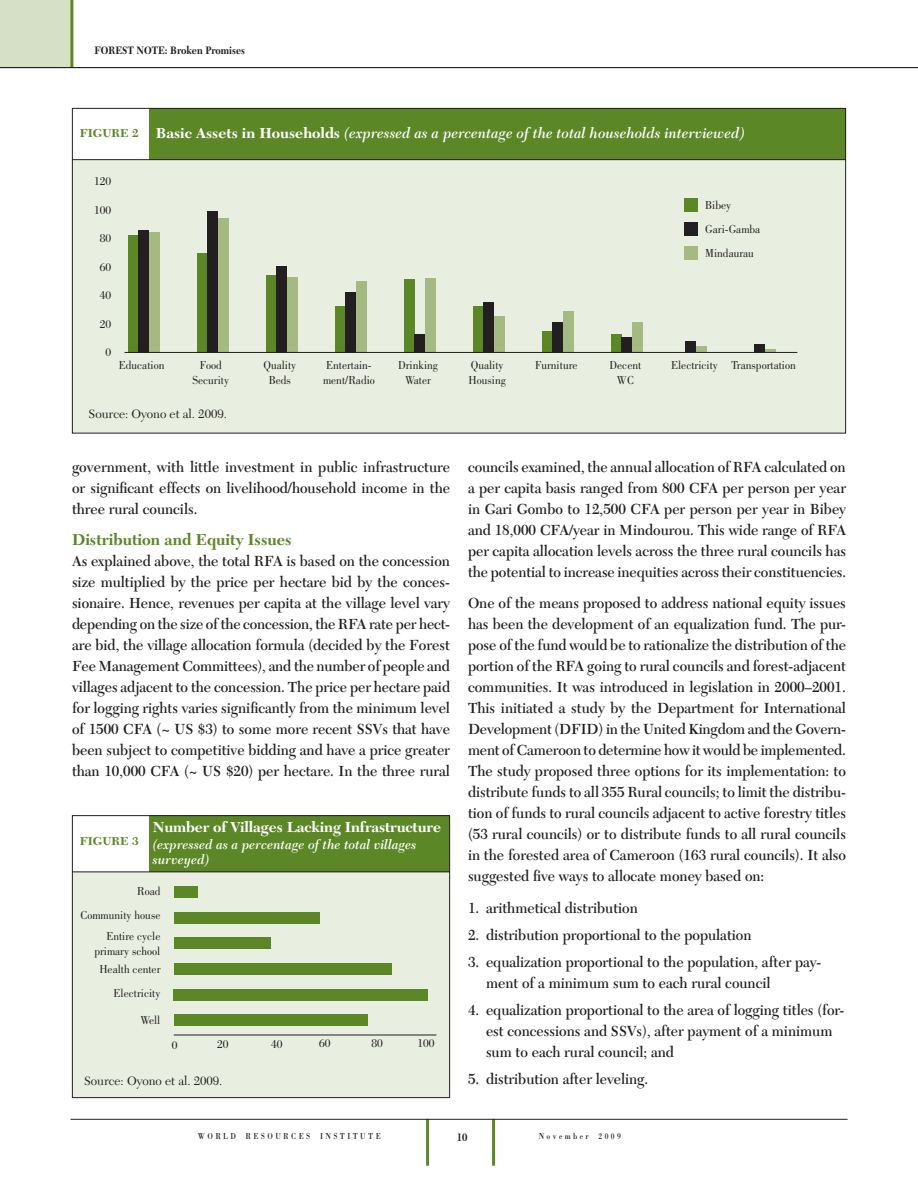
<style>
.page{position:relative;width:918px;height:1188px;background:#fff}
.page>*{position:absolute;margin:0;border:0;box-sizing:border-box;transform-origin:0 0}
.t1{font:700 16.5px "New Caledonia";color:#5c8727;scale:.95 1}
.t2{font:600 15.3px/21px "New Caledonia";color:#231f20;text-align:justify;scale:.95 1}
.t3{font:italic 600 15px "New Caledonia";color:#fff}
.t4{font:700 15px "New Caledonia";letter-spacing:-.01em;color:#fff}
.t5{font:italic 600 13.5px/15px "New Caledonia";color:#fff}
.t6{font:12.75px "New Caledonia";color:#231f20}
.t7{font:12px/15px "Bodoni";color:#231f20;text-align:center;scale:.95 1}
.t8{font:700 12px "New Caledonia";color:#5c8727}
.t9{font:700 11.25px "New Caledonia";color:#231f20;scale:.85 1}
.t10{font:9px "Bodoni Std";letter-spacing:.31em;color:#231f20;scale:.85 1}
.s1{font-weight:700;font-style:normal;font-size:12px;color:#5c8727}
.s2{font-weight:700;font-style:normal}
</style>
<div class="page">
<div style="left:0;top:0;width:71px;height:67px;background:#d5e0c6"></div>
<hr style="left:70px;top:0;width:3px;height:67px;background:#5c8727">
<hr style="left:426px;top:1119px;width:3px;height:47px;background:#5c8727">
<hr style="left:492px;top:1119px;width:3px;height:47px;background:#5c8727">
<hr style="left:71px;top:1119px;width:777px;height:1px;background:#231f20">
<hr style="left:0;top:67px;width:918px;height:1px;background:#231f20">
<div style="left:72px;top:815px;width:378px;height:283px;background:#e9efe0"></div>
<div style="left:72px;top:815px;width:378px;height:57px;background:#5c8727"></div>
<div style="left:72px;top:815px;width:76px;height:57px;background:#fff"></div>
<div style="left:72px;top:815px;width:378px;height:283px;border:1px solid #231f20"></div>
<hr style="left:72px;top:872px;width:378px;height:1px;background:#231f20">
<hr style="left:174px;top:1035px;width:262px;height:1px;background:#231f20">
<div style="left:174px;top:886px;width:24px;height:12px;background:#5c8727"></div>
<div style="left:174px;top:1015px;width:194px;height:11px;background:#5c8727"></div>
<div style="left:174px;top:989px;width:254px;height:11px;background:#5c8727"></div>
<div style="left:174px;top:964px;width:218px;height:11px;background:#5c8727"></div>
<div style="left:174px;top:938px;width:96px;height:11px;background:#5c8727"></div>
<div style="left:174px;top:912px;width:145px;height:11px;background:#5c8727"></div>
<div style="left:72px;top:108px;width:774px;height:325px;background:#e9efe0"></div>
<div style="left:72px;top:108px;width:774px;height:51px;background:#5c8727"></div>
<div style="left:72px;top:108px;width:76px;height:51px;background:#fff"></div>
<hr style="left:72px;top:159px;width:774px;height:1px;background:#231f20">
<div style="left:128px;top:235px;width:11px;height:118px;background:#5c8727"></div>
<div style="left:149px;top:232px;width:11px;height:121px;background:#a4ba82"></div>
<div style="left:139px;top:231px;width:10px;height:122px;background:#231f20"></div>
<div style="left:197px;top:253px;width:11px;height:100px;background:#5c8727"></div>
<div style="left:218px;top:219px;width:11px;height:134px;background:#a4ba82"></div>
<div style="left:208px;top:211px;width:10px;height:142px;background:#231f20"></div>
<div style="left:266px;top:276px;width:11px;height:77px;background:#5c8727"></div>
<div style="left:287px;top:277px;width:11px;height:76px;background:#a4ba82"></div>
<div style="left:277px;top:267px;width:10px;height:86px;background:#231f20"></div>
<div style="left:335px;top:307px;width:11px;height:46px;background:#5c8727"></div>
<div style="left:356px;top:282px;width:11px;height:71px;background:#a4ba82"></div>
<div style="left:346px;top:292px;width:10px;height:61px;background:#231f20"></div>
<div style="left:404px;top:279px;width:11px;height:74px;background:#5c8727"></div>
<div style="left:425px;top:279px;width:11px;height:74px;background:#a4ba82"></div>
<div style="left:415px;top:334px;width:10px;height:19px;background:#231f20"></div>
<div style="left:473px;top:306px;width:10px;height:47px;background:#5c8727"></div>
<div style="left:494px;top:316px;width:11px;height:37px;background:#a4ba82"></div>
<div style="left:483px;top:303px;width:11px;height:50px;background:#231f20"></div>
<div style="left:542px;top:331px;width:10px;height:22px;background:#5c8727"></div>
<div style="left:563px;top:312px;width:11px;height:41px;background:#a4ba82"></div>
<div style="left:552px;top:322px;width:11px;height:31px;background:#231f20"></div>
<div style="left:611px;top:334px;width:10px;height:19px;background:#5c8727"></div>
<div style="left:632px;top:322px;width:11px;height:31px;background:#a4ba82"></div>
<div style="left:621px;top:337px;width:11px;height:16px;background:#231f20"></div>
<div style="left:696px;top:346px;width:11px;height:7px;background:#a4ba82"></div>
<div style="left:685px;top:342px;width:11px;height:11px;background:#231f20"></div>
<svg style="left:765px;top:350px;width:11px;height:2px"></svg>
<div style="left:754px;top:344px;width:11px;height:9px;background:#231f20"></div>
<hr style="left:125px;top:352px;width:672px;height:1px;background:#231f20">
<div style="left:684px;top:198px;width:13px;height:13px;background:#5c8727"></div>
<div style="left:684px;top:247px;width:13px;height:13px;background:#a4ba82"></div>
<div style="left:684px;top:222px;width:13px;height:14px;background:#231f20"></div>
<p class="t9" style="left:95px;top:43px;width:179px">Forest Note: Broken Promises</p>
<p class="t3" style="left:80px;top:125px;width:667px"><span class="s1">FIGURE 2</span> <span class="s2">Basic Assets in Households</span> (expressed as a percentage of the total households interviewed)</p>
<p class="t7" style="left:94px;top:174px;width:19px">120</p>
<p class="t7" style="left:94px;top:202px;width:19px">100</p>
<p class="t7" style="left:100px;top:231px;width:13px">80</p>
<p class="t7" style="left:100px;top:259px;width:13px">60</p>
<p class="t7" style="left:100px;top:288px;width:13px">40</p>
<p class="t7" style="left:100px;top:316px;width:13px">20</p>
<p class="t7" style="left:105px;top:345px;width:8px">0</p>
<p class="t7" style="left:705px;top:193px;width:59px;line-height:24px;text-align:left">Bibey<br>Gari-Gamba<br>Mindaurau</p>
<p class="t7" style="left:119px;top:358px;width:49px">Education</p>
<p class="t7" style="left:192px;top:358px;width:40px">Food<br>Security</p>
<p class="t7" style="left:263px;top:358px;width:36px">Quality<br>Beds</p>
<p class="t7" style="left:323px;top:358px;width:56px;text-align:left">Entertain&shy;ment/Radio</p>
<p class="t7" style="left:398px;top:358px;width:43px">Drinking<br>Water</p>
<p class="t7" style="left:469px;top:358px;width:41px;text-align:left">Quality<br>Housing</p>
<p class="t7" style="left:535px;top:358px;width:46px">Furniture</p>
<p class="t7" style="left:610px;top:358px;width:35px">Decent<br>WC</p>
<p class="t7" style="left:671px;top:358px;width:133px">Electricity Transportation</p>
<p class="t6" style="left:89px;top:407px;width:140px">Source: Oyono et al. 2009.</p>
<p class="t2" style="left:72px;top:456px;width:400px">government, with little investment in public infrastructure or significant effects on livelihood/household income in the three rural councils.</p>
<p class="t1" style="left:72px;top:530px;width:233px">Distribution and Equity Issues</p>
<p class="t2" style="left:72px;top:551px;width:399px">As explained above, the total RFA is based on the concession size multiplied by the price per hectare bid by the conces&shy;sionaire. Hence, revenues per capita at the village level vary depending on the size of the concession, the RFA rate per hect&shy;are bid, the village allocation formula (decided by the Forest Fee Management Committees), and the number of people and villages adjacent to the concession. The price per hectare paid for logging rights varies significantly from the minimum level of 1500 CFA (~ US $3) to some more recent SSVs that have been subject to competitive bidding and have a price greater than 10,000 CFA (~ US $20) per hectare. In the three rural</p>
<p class="t4" style="left:153px;top:818px;width:290px">Number of Villages Lacking Infrastructure</p>
<p class="t5" style="left:153px;top:837px;width:265px">(expressed as a percentage of the total villages surveyed)</p>
<p class="t7" style="left:80px;top:879px;width:86px;line-height:24px;text-align:right">Road<br>Community house</p>
<p class="t7" style="left:94px;top:929px;width:71px;text-align:right">Entire cycle primary school</p>
<p class="t7" style="left:99px;top:957px;width:66px;line-height:24px;text-align:right">Health center<br>Electricity</p>
<p class="t7" style="left:140px;top:1013px;width:23px">Well</p>
<p class="t7" style="left:172px;top:1037px;width:8px">0</p>
<p class="t7" style="left:217px;top:1037px;width:14px">20</p>
<p class="t7" style="left:271px;top:1037px;width:14px">40</p>
<p class="t7" style="left:319px;top:1035px;width:14px">60</p>
<p class="t7" style="left:371px;top:1035px;width:14px">80</p>
<p class="t7" style="left:418px;top:1036px;width:19px">100</p>
<p class="t6" style="left:84px;top:1073px;width:140px">Source: Oyono et al. 2009.</p>
<p class="t8" style="left:80px;top:834px;width:61px">FIGURE 3</p>
<p class="t2" style="left:468px;top:456px;width:400px">councils examined, the annual allocation of RFA calculated on a per capita basis ranged from 800 CFA per person per year in Gari Gombo to 12,500 CFA per person per year in Bibey and 18,000 CFA/year in Mindourou. This wide range of RFA per capita allocation levels across the three rural councils has the potential to increase inequities across their constituencies.</p>
<p class="t2" style="left:468px;top:593px;width:399px">One of the means proposed to address national equity issues has been the development of an equalization fund. The pur&shy;pose of the fund would be to rationalize the distribution of the portion of the RFA going to rural councils and forest-adjacent communities. It was introduced in legislation in 2000–2001.<br>This initiated a study by the Department for International Development (DFID) in the United Kingdom and the Govern&shy;ment of Cameroon to determine how it would be implemented.<br>The study proposed three options for its implementation: to distribute funds to all 355 Rural councils; to limit the distribu&shy;tion of funds to rural councils adjacent to active forestry titles (53 rural councils) or to distribute funds to all rural councils in the forested area of Cameroon (163 rural councils). It also suggested five ways to allocate money based on:</p>
<p class="t2" style="left:468px;top:898px;width:180px">1. arithmetical distribution</p>
<p class="t2" style="left:468px;top:925px;width:300px">2. distribution proportional to the population</p>
<p class="t2" style="left:486px;top:952px;width:355px;text-indent:-18px">3. equalization proportional to the population, after pay&shy;ment of a minimum sum to each rural council</p>
<p class="t2" style="left:486px;top:1000px;width:379px;text-align:left;text-indent:-18px">4. equalization proportional to the area of logging titles (for&shy;est concessions and SSVs), after payment of a minimum sum to each rural council; and</p>
<p class="t2" style="left:468px;top:1069px;width:191px">5. distribution after leveling.</p>
<p class="t10" style="left:198px;top:1131px;width:217px">WORLD RESOURCES INSTITUTE</p>
<p class="t10" style="left:539px;top:1131px;width:98px">NOVEMBER 2009</p>
<p class="t9" style="left:457px;top:1131px;width:14px">10</p>
</div>
